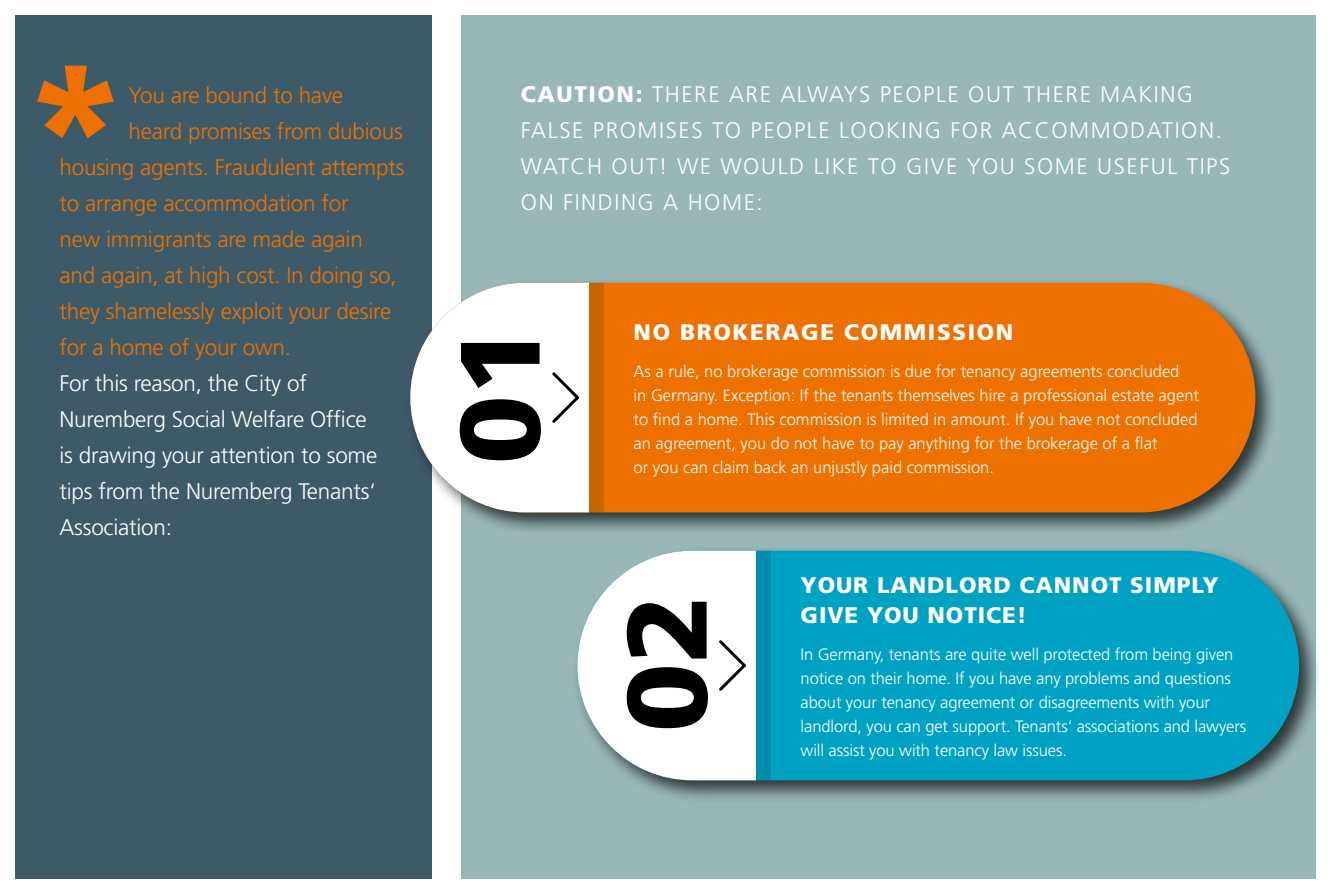
<style>
.page{position:relative;width:1331px;height:893px;background:#fff}
.page>*{position:absolute;margin:0;border:0;box-sizing:border-box;transform-origin:0 0}
.t1{font:900 112.5px "Frutiger";color:#000}
.t2{font:300 22.5px "Frutiger";letter-spacing:-.01em;color:#ee7100}
.t3{font:300 22.5px/36px "Frutiger";letter-spacing:.07em;color:#fff}
.t4{font:300 22.5px/36px "Frutiger";letter-spacing:-.01em;color:#fff}
.t5{font:900 22.5px/30px "Frutiger";letter-spacing:.04em;color:#fff}
.t6{font:900 22.5px "Frutiger";letter-spacing:.07em;color:#fff}
.t7{font:300 16.5px/24px "Frutiger";color:#fff}
.s1{font-weight:900}
</style>
<div class="page">
<div style="left:461px;top:15px;width:855px;height:863px;background:#98b7b7"></div>
<div style="left:15px;top:15px;width:417px;height:863px;background:#3c5a68"></div>
<svg style="left:37px;top:66px;width:77px;height:72px"></svg>
<div style="left:405px;top:278px;width:874px;height:258px;background:#000;opacity:.7"></div>
<div style="left:410px;top:283px;width:845px;height:229px;background:#ee7100;border-radius:115px"></div>
<div style="left:410px;top:283px;width:194px;height:229px;background:#c86300"></div>
<div style="left:410px;top:283px;width:179px;height:229px;background:#fff"></div>
<svg style="left:552px;top:372px;width:27px;height:51px"></svg>
<div style="left:572px;top:545px;width:750px;height:259px;background:#000;opacity:.7"></div>
<div style="left:577px;top:551px;width:722px;height:229px;background:#00a2c3;border-radius:115px"></div>
<div style="left:577px;top:551px;width:194px;height:229px;background:#008eac"></div>
<div style="left:577px;top:551px;width:179px;height:229px;background:#fff"></div>
<svg style="left:719px;top:640px;width:27px;height:51px"></svg>
<p class="t2" style="left:129px;top:82px;width:216px">You are bound to have</p>
<p class="t2" style="left:129px;top:118px;width:276px">heard promises from dubious</p>
<p class="t2" style="left:60px;top:154px;width:346px">housing agents. Fraudulent attempts</p>
<p class="t2" style="left:60px;top:190px;width:290px">to arrange accommodation for</p>
<p class="t2" style="left:60px;top:226px;width:305px">new immigrants are made again</p>
<p class="t2" style="left:60px;top:262px;width:339px">and again, at high cost. In doing so,</p>
<p class="t2" style="left:60px;top:298px;width:333px">they shamelessly exploit your desire</p>
<p class="t2" style="left:60px;top:334px;width:233px">for a home of your own.</p>
<p class="t4" style="left:60px;top:365px;width:319px">For this reason, the City of<br>Nuremberg Social Welfare Office is drawing your attention to some tips from the Nuremberg Tenants‘<br>Association:</p>
<p class="t3" style="left:521px;top:76px;width:711px"><span class="s1">CAUTION:</span> THERE ARE ALWAYS PEOPLE OUT THERE MAKING FALSE PROMISES TO PEOPLE LOOKING FOR ACCOMMODATION.<br>WATCH OUT! WE WOULD LIKE TO GIVE YOU SOME USEFUL TIPS ON FINDING A HOME:</p>
<p class="t1" style="left:432px;top:464px;width:139px;rotate:-90deg">01</p>
<p class="t6" style="left:634px;top:318px;width:381px">NO BROKERAGE COMMISSION</p>
<p class="t7" style="left:634px;top:359px;width:567px">As a rule, no brokerage commission is due for tenancy agreements concluded<br>in Germany. Exception: If the tenants themselves hire a professional estate agent to find a home. This commission is limited in amount. If you have not concluded an agreement, you do not have to pay anything for the brokerage of a flat</p>
<p class="t7" style="left:634px;top:455px;width:362px">or you can claim back an unjustly paid commission.</p>
<p class="t1" style="left:599px;top:732px;width:139px;rotate:-90deg">02</p>
<p class="t5" style="left:801px;top:570px;width:419px">YOUR LANDLORD CANNOT SIMPLY<br>GIVE YOU NOTICE!</p>
<p class="t7" style="left:801px;top:642px;width:447px">In Germany, tenants are quite well protected from being given notice on their home. If you have any problems and questions about your tenancy agreement or disagreements with your landlord, you can get support. Tenants‘ associations and lawyers</p>
<p class="t7" style="left:801px;top:738px;width:268px">will assist you with tenancy law issues.</p>
</div>
